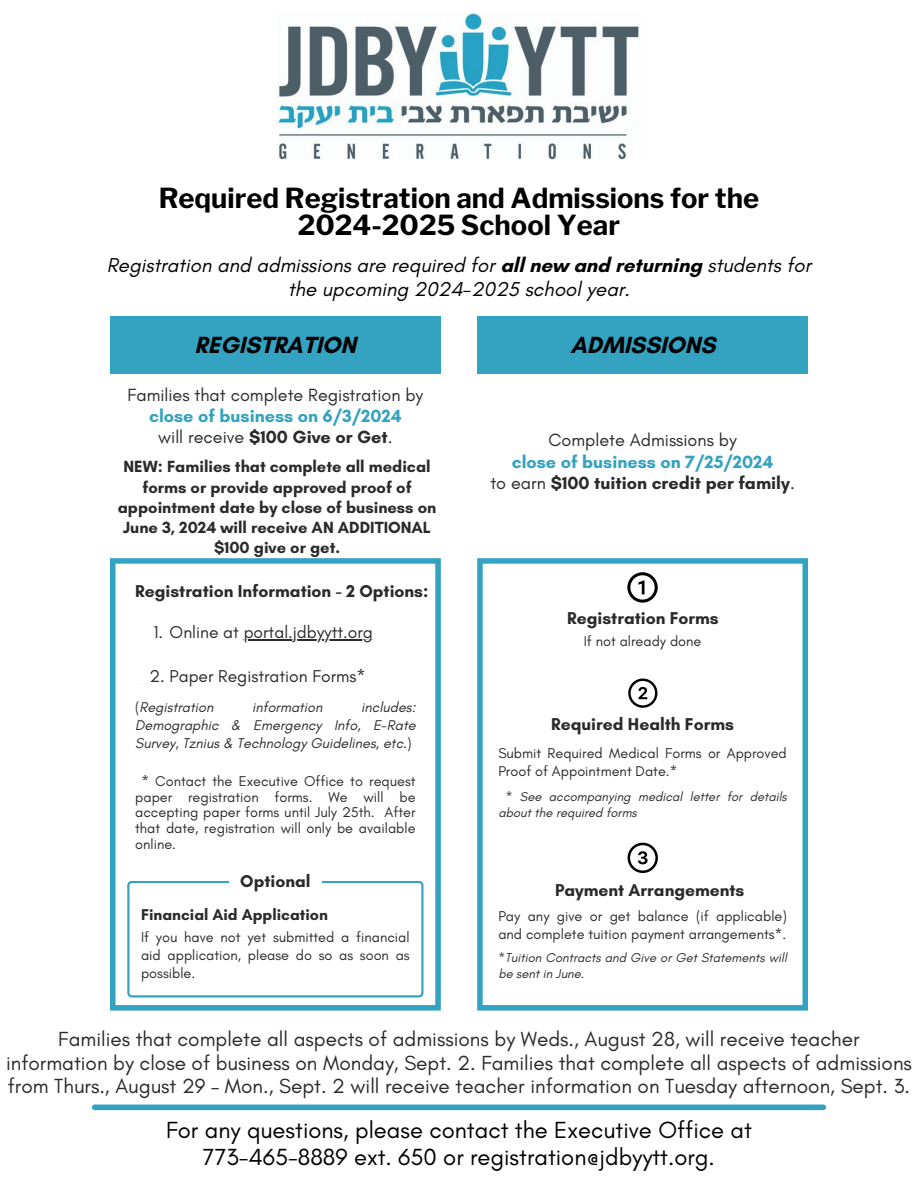
<style>
.page{position:relative;width:918px;height:1188px;background:#fff}
.page>*{position:absolute;margin:0;border:0;box-sizing:border-box;transform-origin:0 0}
.t1{font:700 27.45px/27px "Libre Franklin";color:#000;text-align:center}
.t2{font:23.85px/27px "Glacial Indifference";color:#000;text-align:center}
.t3{font:700 23.85px "Glacial Indifference";color:#000}
.t4{font:20.85px/23.7px "Glacial Indifference";color:#2a2a2a;text-align:center}
.t5{font:italic 20.4px/23.7px "Glacial Indifference";color:#000;text-align:center}
.t6{font:700 18px/21.3px "Glacial Indifference";color:#34a2c1;text-align:center}
.t7{font:18px "Glacial Indifference";color:#2a2a2a}
.t8{font:700 17.4px "Glacial Indifference";color:#2a2a2a}
.t9{font:17.4px "Glacial Indifference";color:#2a2a2a}
.t10{font:700 16.5px/20.2px "Glacial Indifference";color:#2a2a2a;text-align:center}
.t11{font:700 15.9px "Glacial Indifference";color:#2a2a2a}
.t12{font:14.4px/15.8px "Glacial Indifference";color:#2a2a2a;text-align:justify}
.t13{font:italic 14.4px/18.3px "Glacial Indifference";color:#2a2a2a;text-align:justify}
.t14{font:italic 12.9px/16.2px "Glacial Indifference";color:#2a2a2a}
.s1{font-weight:700;font-style:normal}
.s2{font-weight:400;color:#2a2a2a}
.s3{color:#2a2a2a}
.s4{font-style:normal}
</style>
<div class="page">
<div style="left:477px;top:316px;width:331px;height:58px;background:#34a2c1"></div>
<svg style="left:477px;top:558px;width:331px;height:453px"></svg>
<svg style="left:110px;top:558px;width:331px;height:453px"></svg>
<img style="left:277px;top:14px;width:362px;height:146px">
<div style="left:110px;top:316px;width:331px;height:58px;background:#34a2c1"></div>
<div style="left:95px;top:1105px;width:728px;height:5px;background:#34a2c1"></div>
<svg style="left:627px;top:572px;width:31px;height:31px"></svg>
<svg style="left:628px;top:679px;width:29px;height:29px"></svg>
<svg style="left:127px;top:881px;width:297px;height:117px"></svg>
<svg style="left:628px;top:843px;width:30px;height:30px"></svg>
<hr style="left:244px;top:640px;width:129px;height:1px;background:#2a2a2a">
<svg style="left:135px;top:683px;width:14px;height:2px"></svg>
<div style="left:229px;top:868px;width:93px;height:23px;background:#fff"></div>
<h1 class="t1" style="left:159px;top:184px;width:602px">Required Registration and Admissions for the<br>2024-2025 School Year</h1>
<h3 class="t5" style="left:107px;top:253px;width:706px">Registration and admissions are required for <span class="s1">all new and returning</span> students for the upcoming 2024-2025 school year.</h3>
<h2 class="t3" style="left:195px;top:330px;width:163px">REGISTRATION</h2>
<p class="t7" style="left:127px;top:383px;width:297px">Families that complete Registration by</p>
<p class="t6" style="left:149px;top:405px;width:254px">close of business on 6/3/2024 <span class="s2">will receive</span> <span class="s3">$100 Give or Get</span><span class="s2">.</span></p>
<p class="t10" style="left:118px;top:456px;width:320px">NEW: Families that complete all medical forms or provide approved proof of appointment date by close of business on June 3, 2024 will receive AN ADDITIONAL $100 give or get.</p>
<p class="t8" style="left:135px;top:580px;width:295px">Registration Information - 2 Options:</p>
<p class="t9" style="left:153px;top:622px;width:221px">1. Online at portal.jdbyytt.org</p>
<p class="t9" style="left:149px;top:665px;width:218px">2. Paper Registration Forms*</p>
<p class="t13" style="left:135px;top:697px;width:80px"><span class="s4">(</span>Registration</p>
<p class="t13" style="left:252px;top:697px;width:72px">information</p>
<p class="t13" style="left:135px;top:697px;width:282px;text-indent:226px">includes:<br>Demographic &amp; Emergency Info, E-Rate Survey, Tznius &amp; Technology Guidelines, etc.<span class="s4">)</span></p>
<p class="t12" style="left:135px;top:773px;width:282px;text-indent:6px">* Contact the Executive Office to request paper registration forms. We will be accepting paper forms until July 25th. After that date, registration will only be available online.</p>
<p class="t8" style="left:240px;top:871px;width:72px">Optional</p>
<p class="t11" style="left:141px;top:905px;width:188px">Financial Aid Application</p>
<p class="t12" style="left:141px;top:928px;width:270px;line-height:18px">If you have not yet submitted a financial aid application, please do so as soon as possible.</p>
<h2 class="t3" style="left:570px;top:330px;width:147px">ADMISSIONS</h2>
<p class="t7" style="left:548px;top:429px;width:190px">Complete Admissions by</p>
<p class="t6" style="left:490px;top:451px;width:306px">close of business on 7/25/2024<br><span class="s2">to earn</span> <span class="s3">$100 tuition credit per family</span><span class="s2">.</span></p>
<p class="t8" style="left:567px;top:607px;width:153px">Registration Forms</p>
<p class="t12" style="left:584px;top:633px;width:119px">If not already done</p>
<p class="t8" style="left:551px;top:713px;width:184px">Required Health Forms</p>
<p class="t12" style="left:498px;top:744px;width:290px;line-height:18.1px">Submit Required Medical Forms or Approved<br>Proof of Appointment Date.*</p>
<p class="t14" style="left:498px;top:788px;width:290px;text-indent:7px">* See accompanying medical letter for details about the required forms</p>
<p class="t8" style="left:555px;top:879px;width:191px">Payment Arrangements</p>
<p class="t12" style="left:498px;top:907px;width:290px;line-height:18.1px">Pay any give or get balance (if applicable) and complete tuition payment arrangements*.</p>
<p class="t14" style="left:498px;top:949px;width:290px"><span class="s4">*</span>Tuition Contracts and Give or Get Statements will be sent in June.</p>
<p class="t4" style="left:6px;top:1027px;width:907px">Families that complete all aspects of admissions by Weds., August 28, will receive teacher information by close of business on Monday, Sept. 2. Families that complete all aspects of admissions from Thurs., August 29 – Mon., Sept. 2 will receive teacher information on Tuesday afternoon, Sept. 3.</p>
<h2 class="t2" style="left:166px;top:1116px;width:587px">For any questions, please contact the Executive Office at<br>773-465-8889 ext. 650 or registration@jdbyytt.org.</h2>
</div>
